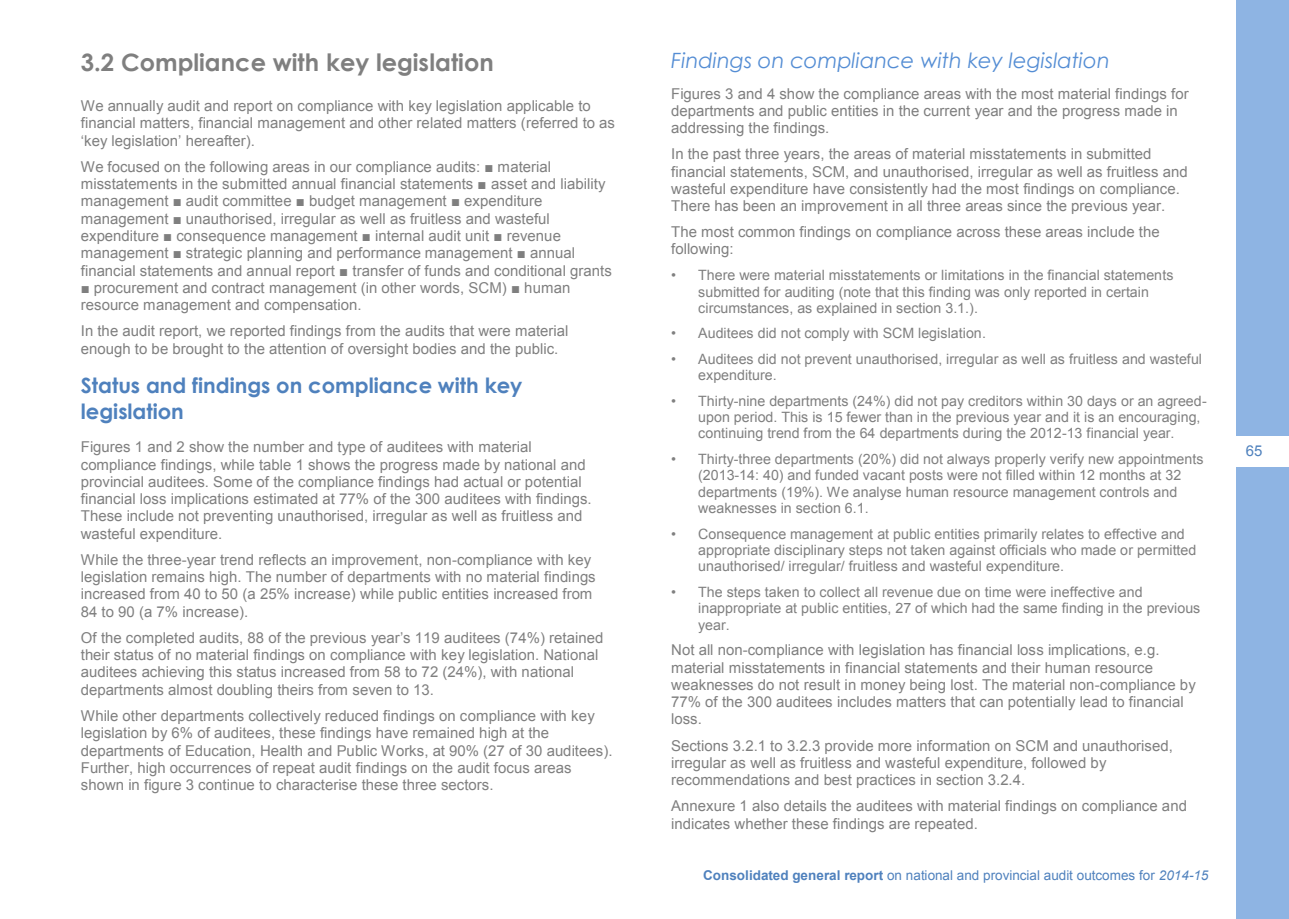
<style>
.page{position:relative;width:1289px;height:919px;background:#fff}
.page>*{position:absolute;margin:0;border:0;box-sizing:border-box;transform-origin:0 0}
.t1{font:700 24px "Century Gothic";color:#7f7f7f}
.t2{font:700 21px/25.8px "Century Gothic";color:#4f81bd}
.t3{font:italic 21px "Century Gothic";color:#548dd4}
.t4{font:15px/17.2px "Arial";color:#7f7f7f}
.t5{font:15px "Arial";color:#4f81bd}
.t6{font:14.25px/16.4px "Arial";color:#7f7f7f}
.t7{font:13.5px "Arial";letter-spacing:.005em;color:#4f81bd}
.s1{color:#808080}
.s2{font-weight:700}
.s3{font-style:italic}
</style>
<div class="page">
<div style="left:1236px;top:0;width:52px;height:919px;background:#8eb4e3"></div>
<div style="left:1234px;top:436px;width:54px;height:30px;background:#fff"></div>
<h2 class="t1" style="left:81px;top:47px;width:414px">3.2 Compliance with key legislation</h2>
<p class="t4" style="left:81px;top:97px;width:535px">We annually audit and report on compliance with key legislation applicable to financial matters, financial management and other related matters (referred to as ‘key legislation’ hereafter).</p>
<p class="t4" style="left:81px;top:158px;width:532px">We focused on the following areas in our compliance audits: ■ material misstatements in the submitted annual financial statements ■ asset and liability management ■ audit committee ■ budget management ■ expenditure management ■ unauthorised, irregular as well as fruitless and wasteful expenditure ■ consequence management ■ internal audit unit ■ revenue management ■ strategic planning and performance management ■ annual financial statements and annual report ■ transfer of funds and conditional grants</p>
<p class="t4" style="left:81px;top:279px;width:491px">■ procurement and contract management (in other words, SCM) ■ human resource management and compensation.</p>
<p class="t4" style="left:81px;top:322px;width:489px">In the audit report, we reported findings from the audits that were material enough to be brought to the attention of oversight bodies and the public.</p>
<h3 class="t2" style="left:81px;top:372px;width:443px">Status and findings on compliance with key legislation</h3>
<p class="t4" style="left:81px;top:438px;width:512px">Figures 1 and 2 show the number and type of auditees with material compliance findings, while table 1 shows the progress made by national and provincial auditees. Some of the compliance findings had actual or potential financial loss implications estimated at 77% of the 300 auditees with findings.<br>These include not preventing unauthorised, irregular as well as fruitless and wasteful expenditure.</p>
<p class="t4" style="left:81px;top:551px;width:516px">While the three-year trend reflects an improvement, non-compliance with key legislation remains high. The number of departments with no material findings increased from 40 to 50 (a 25% increase) while public entities increased from 84 to 90 (a 7% increase).</p>
<p class="t4" style="left:81px;top:629px;width:524px">Of the completed audits, 88 of the previous year’s 119 auditees (74%) retained their status of no material findings on compliance with key legislation. National auditees achieving this status increased from 58 to 72 (24%), with national departments almost doubling theirs from seven to 13.</p>
<p class="t4" style="left:81px;top:707px;width:533px">While other departments collectively reduced findings on compliance with key legislation by 6% of auditees, these findings have remained high at the departments of Education, Health and Public Works, at 90% (27 of 30 auditees).<br>Further, high occurrences of repeat audit findings on the audit focus areas shown in figure 3 continue to characterise these three sectors.</p>
<h4 class="t3" style="left:671px;top:47px;width:440px">Findings on compliance with key legislation</h4>
<p class="t4" style="left:671px;top:85px;width:519px">Figures 3 and 4 show the compliance areas with the most material findings for departments and public entities in the current year and the progress made in addressing the findings.</p>
<p class="t4" style="left:671px;top:145px;width:518px">In the past three years, the areas of material misstatements in submitted financial statements, SCM, and unauthorised, irregular as well as fruitless and wasteful expenditure have consistently had the most findings on compliance.<br>There has been an improvement in all three areas since the previous year.</p>
<p class="t4" style="left:671px;top:223px;width:490px">The most common findings on compliance across these areas include the following:</p>
<p class="t6" style="left:698px;top:267px;width:477px;text-indent:-27px"><span class="s1">•</span> There were material misstatements or limitations in the financial statements submitted for auditing (note that this finding was only reported in certain circumstances, as explained in section 3.1.).</p>
<p class="t6" style="left:671px;top:325px;width:316px"><span class="s1">•</span> Auditees did not comply with SCM legislation.</p>
<p class="t6" style="left:698px;top:351px;width:505px;text-indent:-27px"><span class="s1">•</span> Auditees did not prevent unauthorised, irregular as well as fruitless and wasteful expenditure.</p>
<p class="t6" style="left:698px;top:392px;width:510px;text-indent:-27px"><span class="s1">•</span> Thirty-nine departments (24%) did not pay creditors within 30 days or an agreed&shy;upon period. This is 15 fewer than in the previous year and it is an encouraging, continuing trend from the 64 departments during the 2012-13 financial year.</p>
<p class="t6" style="left:698px;top:450px;width:507px;text-indent:-27px"><span class="s1">•</span> Thirty-three departments (20%) did not always properly verify new appointments (2013-14: 40) and funded vacant posts were not filled within 12 months at 32 departments (19%). We analyse human resource management controls and weaknesses in section 6.1.</p>
<p class="t6" style="left:698px;top:525px;width:499px;text-indent:-27px"><span class="s1">•</span> Consequence management at public entities primarily relates to effective and appropriate disciplinary steps not taken against officials who made or permitted unauthorised/ irregular/ fruitless and wasteful expenditure.</p>
<p class="t6" style="left:698px;top:583px;width:503px;text-indent:-27px"><span class="s1">•</span> The steps taken to collect all revenue due on time were ineffective and inappropriate at public entities, 27 of which had the same finding in the previous year.</p>
<p class="t4" style="left:671px;top:641px;width:526px">Not all non-compliance with legislation has financial loss implications, e.g. material misstatements in financial statements and their human resource weaknesses do not result in money being lost. The material non-compliance by 77% of the 300 auditees includes matters that can potentially lead to financial loss.</p>
<p class="t4" style="left:671px;top:737px;width:503px">Sections 3.2.1 to 3.2.3 provide more information on SCM and unauthorised, irregular as well as fruitless and wasteful expenditure, followed by recommendations and best practices in section 3.2.4.</p>
<p class="t4" style="left:671px;top:797px;width:517px">Annexure 1 also details the auditees with material findings on compliance and indicates whether these findings are repeated.</p>
<p class="t7" style="left:703px;top:866px;width:507px"><span class="s2">Consolidated general report</span> on national and provincial audit outcomes for <span class="s3">2014-15</span></p>
<p class="t5" style="left:1245px;top:441px;width:18px">65</p>
</div>
